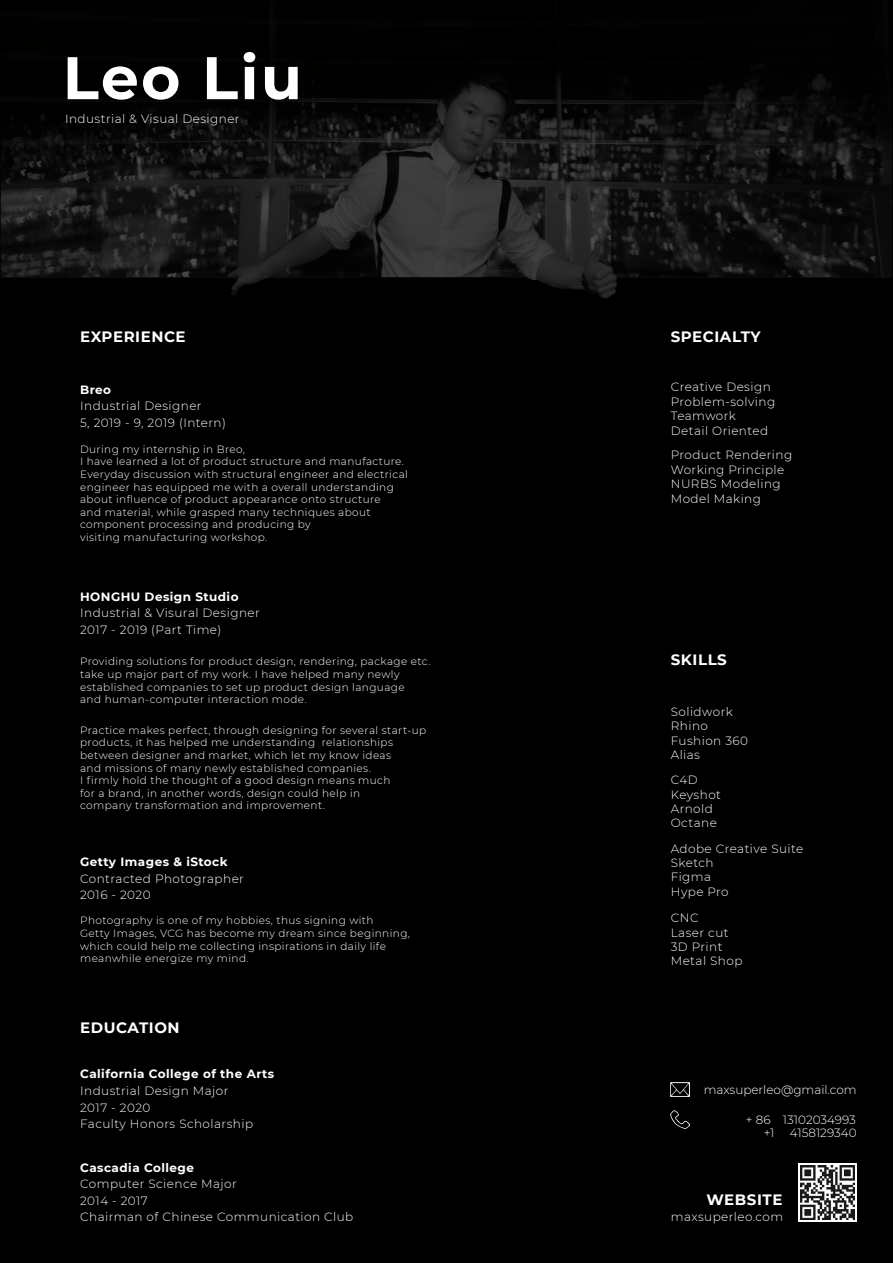
<style>
.page{position:relative;width:893px;height:1263px;background:#000}
.page>*{position:absolute;margin:0;border:0;box-sizing:border-box;transform-origin:0 0}
.t1{font:700 60px "Montserrat";letter-spacing:.04em;color:#fff}
.t2{font:700 15px "Montserrat";letter-spacing:.04em;color:#fff}
.t3{font:300 12px/14.4px "Montserrat";letter-spacing:.04em;color:#fff}
.t4{font:700 12px "Montserrat";letter-spacing:.04em;color:#fff}
.t5{font:300 12px/12.9px "Montserrat";color:#fff}
.t6{font:300 10.5px/12.6px "Montserrat";letter-spacing:.04em;color:#fff}
</style>
<div class="page">
<img style="left:1px;top:74px;width:891px;height:225px">
<svg style="left:798px;top:1163px;width:59px;height:58px"></svg>
<img style="left:801px;top:1165px;width:53px;height:54px">
<img style="left:671px;top:1110px;width:18px;height:19px">
<img style="left:671px;top:1082px;width:18px;height:14px">
<h1 class="t1" style="left:63px;top:35px;width:241px">Leo Liu</h1>
<p class="t3" style="left:65px;top:111px;width:176px">Industrial &amp; Visual Designer</p>
<h2 class="t2" style="left:80px;top:326px;width:107px">EXPERIENCE</h2>
<h2 class="t2" style="left:671px;top:326px;width:91px">SPECIALTY</h2>
<p class="t4" style="left:80px;top:381px;width:33px">Breo</p>
<p class="t3" style="left:80px;top:415px;width:147px">5, 2019 - 9, 2019 (Intern)</p>
<p class="t6" style="left:80px;top:442px;width:329px">During my internship in Breo,<br>I have learned a lot of product structure and manufacture.<br>Everyday discussion with structural engineer and electrical engineer has equipped me with a overall understanding about influence of product appearance onto structure<br>and material, while grasped many techniques about component processing and producing by<br>visiting manufacturing workshop.</p>
<p class="t3" style="left:80px;top:398px;width:123px">Industrial Designer</p>
<p class="t4" style="left:80px;top:588px;width:160px">HONGHU Design Studio</p>
<p class="t3" style="left:80px;top:606px;width:181px">Industrial &amp; Visural Designer</p>
<p class="t3" style="left:80px;top:622px;width:143px">2017 - 2019 (Part Time)</p>
<p class="t6" style="left:80px;top:655px;width:352px">Providing solutions for product design, rendering, package etc. take up major part of my work. I have helped many newly established companies to set up product design language<br>and human-computer interaction mode.</p>
<p class="t6" style="left:80px;top:723px;width:348px">Practice makes perfect, through designing for several start-up products, it has helped me understanding relationships between designer and market, which let my know ideas<br>and missions of many newly established companies.<br>I firmly hold the thought of a good design means much<br>for a brand, in another words, design could help in<br>company transformation and improvement.</p>
<p class="t4" style="left:80px;top:853px;width:149px">Getty Images &amp; iStock</p>
<p class="t3" style="left:80px;top:887px;width:72px">2016 - 2020</p>
<p class="t3" style="left:80px;top:871px;width:165px">Contracted Photographer</p>
<p class="t6" style="left:80px;top:914px;width:331px">Photography is one of my hobbies, thus signing with<br>Getty Images, VCG has become my dream since beginning, which could help me collecting inspirations in daily life meanwhile energize my mind.</p>
<h2 class="t2" style="left:80px;top:1016px;width:101px">EDUCATION</h2>
<p class="t4" style="left:80px;top:1065px;width:196px">California College of the Arts</p>
<p class="t3" style="left:80px;top:1098px;width:174px;line-height:16.5px">2017 - 2020<br>Faculty Honors Scholarship</p>
<p class="t3" style="left:80px;top:1083px;width:150px">Industrial Design Major</p>
<p class="t4" style="left:80px;top:1159px;width:115px">Cascadia College</p>
<p class="t3" style="left:80px;top:1209px;width:275px">Chairman of Chinese Communication Club</p>
<p class="t3" style="left:80px;top:1176px;width:158px">Computer Science Major</p>
<p class="t3" style="left:80px;top:1193px;width:69px">2014 - 2017</p>
<p class="t3" style="left:671px;top:380px;width:106px">Creative Design<br>Problem-solving<br>Teamwork<br>Detail Oriented</p>
<p class="t3" style="left:671px;top:447px;width:123px">Product Rendering<br>Working Principle<br>NURBS Modeling<br>Model Making</p>
<h2 class="t2" style="left:671px;top:649px;width:58px">SKILLS</h2>
<p class="t3" style="left:671px;top:704px;width:79px">Solidwork<br>Rhino<br>Fushion 360<br>Alias</p>
<p class="t3" style="left:671px;top:772px;width:52px">C4D<br>Keyshot<br>Arnold<br>Octane</p>
<p class="t3" style="left:671px;top:841px;width:134px">Adobe Creative Suite<br>Sketch<br>Figma<br>Hype Pro</p>
<p class="t3" style="left:671px;top:910px;width:73px">CNC<br>Laser cut<br>3D Print<br>Metal Shop</p>
<p class="t5" style="left:704px;top:1083px;width:154px">maxsuperleo@gmail.com</p>
<p class="t5" style="left:764px;top:1113px;width:94px;text-indent:-18px">+ 86 13102034993 +1</p>
<p class="t5" style="left:790px;top:1126px;width:68px">4158129340</p>
<h2 class="t2" style="left:706px;top:1189px;width:78px">WEBSITE</h2>
<p class="t3" style="left:671px;top:1209px;width:114px">maxsuperleo.com</p>
</div>
